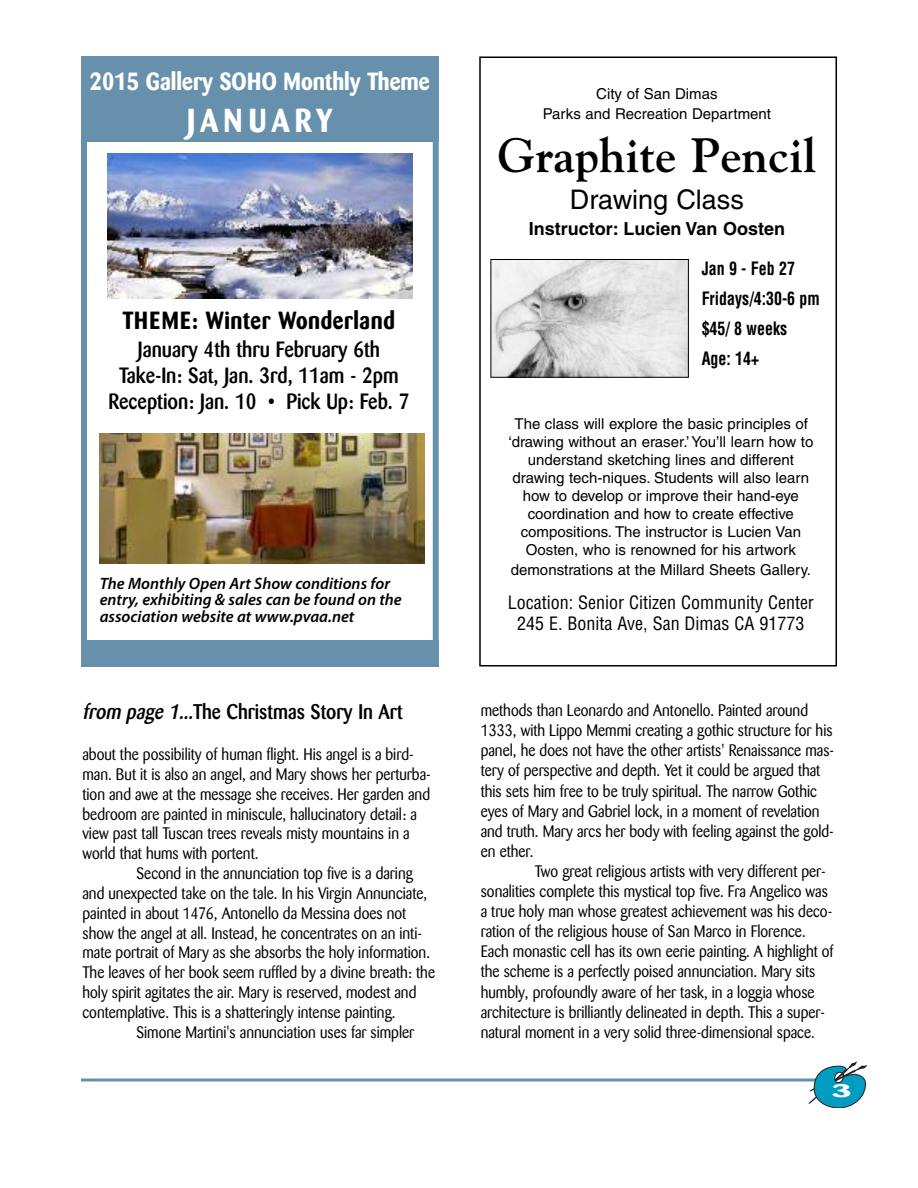
<style>
.page{position:relative;width:918px;height:1188px;background:#fff}
.page>*{position:absolute;margin:0;border:0;box-sizing:border-box;transform-origin:0 0}
.t1{font:700 48px "Goudy";color:#000}
.t2{font:700 33px "Barmeno";letter-spacing:.16em;color:#fff;scale:.92 1}
.t3{font:27px "Helvetica";color:#000}
.t4{font:700 24.6px "Barmeno";color:#fff;scale:.92 1}
.t5{font:700 24.6px "Barmeno";letter-spacing:.025em;color:#000;scale:.9 1}
.t6{font:500 21.9px/26.2px "Barmeno";color:#000;text-align:center;scale:.9 1}
.t7{font:500 21px "Barmeno";color:#000;scale:.9 1}
.t8{font:condensed 18px/21.6px "Helvetica";color:#000;text-align:center}
.t9{font:700 condensed 18px/30px "Helvetica";color:#000;scale:.88 1}
.t10{font:700 18px "Helvetica";color:#000}
.t11{font:700 18px "Barmeno";color:#fff;scale:2.1 1}
.t12{font:16.5px/20.1px "Barmeno";color:#000;scale:.9 1}
.t13{font:italic 600 16.5px/16.4px "Myriad Pro";color:#000}
.t14{font:15px/18px "Helvetica";color:#000;text-align:center}
.s1{font-style:italic}
</style>
<div class="page">
<div style="left:479px;top:57px;width:358px;height:609px;border:2px solid #000"></div>
<svg style="left:81px;top:1078px;width:728px;height:4px"></svg>
<svg style="left:809px;top:1061px;width:58px;height:47px"></svg>
<div style="left:81px;top:57px;width:358px;height:596px;border:6px solid #6790ac"></div>
<div style="left:81px;top:57px;width:358px;height:85px;background:#6790ac"></div>
<div style="left:81px;top:640px;width:358px;height:26px;background:#6790ac"></div>
<img style="left:99px;top:434px;width:325px;height:130px">
<img style="left:107px;top:153px;width:306px;height:145px">
<img style="left:493px;top:261px;width:194px;height:114px">
<div style="left:491px;top:259px;width:198px;height:118px;border:1px solid #000"></div>
<h3 class="t4" style="left:90px;top:69px;width:371px">2015 Gallery SOHO Monthly Theme</h3>
<h2 class="t2" style="left:187px;top:103px;width:160px">JANUARY</h2>
<h3 class="t5" style="left:123px;top:308px;width:304px">THEME: Winter Wonderland</h3>
<h3 class="t6" style="left:109px;top:338px;width:336px">January 4th thru February 6th<br>Take-In: Sat, Jan. 3rd, 11am - 2pm<br>Reception: Jan. 10 • Pick Up: Feb. 7</h3>
<p class="t13" style="left:100px;top:576px;width:304px">The Monthly Open Art Show conditions for entry, exhibiting &amp; sales can be found on the association website at www.pvaa.net</p>
<p class="t7" style="left:82px;top:703px;width:357px"><span class="s1">frompage1...</span>The Christmas Story In Art</p>
<p class="t12" style="left:82px;top:746px;width:389px">about the possibility of human flight. His angel is a bird&shy;man. But it is also an angel, and Mary shows her perturba&shy;tion and awe at the message she receives. Her garden and bedroom are painted in miniscule, hallucinatory detail: a view past tall Tuscan trees reveals misty mountains in a world that hums with portent.</p>
<p class="t12" style="left:82px;top:865px;width:393px;text-indent:54px">Second in the annunciation top five is a daring and unexpected take on the tale. In his Virgin Annunciate, painted in about 1476, Antonello da Messina does not show the angel at all. Instead, he concentrates on an inti&shy;mate portrait of Mary as she absorbs the holy information.<br>The leaves of her book seem ruffled by a divine breath: the holy spirit agitates the air. Mary is reserved, modest and contemplative. This is a shatteringly intense painting.</p>
<p class="t12" style="left:136px;top:1023px;width:310px">Simone Martini's annunciation uses far simpler</p>
<p class="t14" style="left:543px;top:85px;width:230px;line-height:20.1px">City of San Dimas<br>Parks and Recreation Department</p>
<h1 class="t1" style="left:498px;top:128px;width:320px">Graphite Pencil</h1>
<h3 class="t3" style="left:570px;top:190px;width:175px">Drawing Class</h3>
<p class="t10" style="left:529px;top:222px;width:258px">Instructor: Lucien Van Oosten</p>
<p class="t9" style="left:702px;top:253px;width:136px">Jan 9 - Feb 27<br>Fridays/4:30-6 pm $45/ 8 weeks<br>Age: 14+</p>
<p class="t14" style="left:508px;top:416px;width:306px">The class will explore the basic principles of ‘drawing without an eraser.’You’ll learn how to understand sketching lines and different drawing tech-niques. Students will also learn how to develop or improve their hand-eye coordination and how to create effective compositions. The instructor is Lucien Van Oosten, who is renowned for his artwork</p>
<p class="t14" style="left:511px;top:562px;width:302px">demonstrations at the Millard Sheets Gallery.</p>
<p class="t8" style="left:508px;top:592px;width:308px">Location: Senior Citizen Community Center<br>245 E. Bonita Ave, San Dimas CA 91773</p>
<p class="t12" style="left:481px;top:702px;width:394px">methods than Leonardo and Antonello. Painted around 1333, with Lippo Memmi creating a gothic structure for his panel, he does not have the other artists' Renaissance mas&shy;tery of perspective and depth. Yet it could be argued that this sets him free to be truly spiritual. The narrow Gothic eyes of Mary and Gabriel lock, in a moment of revelation and truth. Mary arcs her body with feeling against the gold&shy;en ether.</p>
<p class="t12" style="left:481px;top:863px;width:394px;text-indent:54px">Two great religious artists with very different per&shy;sonalities complete this mystical top five. Fra Angelico was a true holy man whose greatest achievement was his deco&shy;ration of the religious house of San Marco in Florence.<br>Each monastic cell has its own eerie painting. A highlight of the scheme is a perfectly poised annunciation. Mary sits humbly, profoundly aware of her task, in a loggia whose architecture is brilliantly delineated in depth. This a super&shy;natural moment in a very solid three-dimensional space.</p>
<p class="t11" style="left:832px;top:1081px;width:11px">3</p>
</div>
